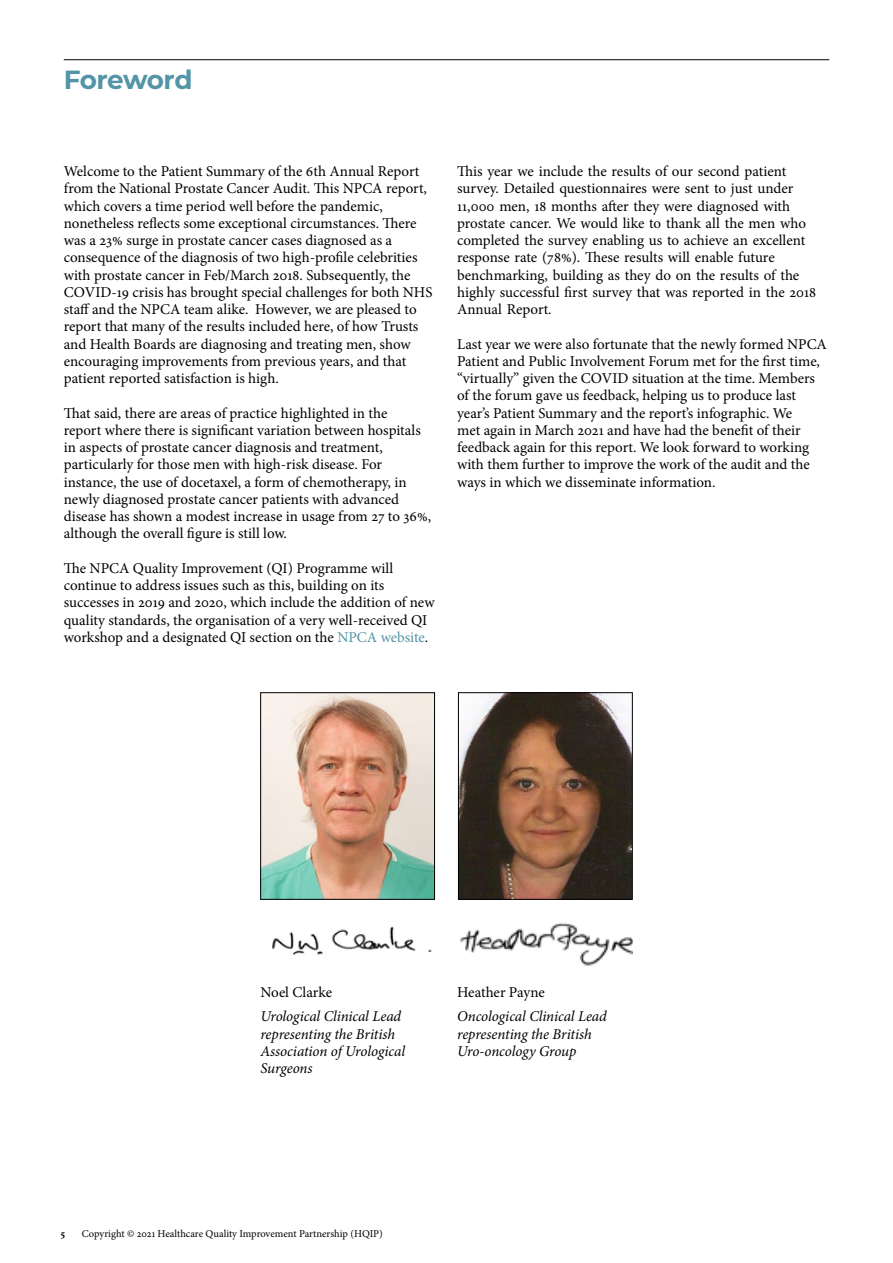
<style>
.page{position:relative;width:893px;height:1263px;background:#fff}
.page>*{position:absolute;margin:0;border:0;box-sizing:border-box;transform-origin:0 0}
.heading_1{font:700 26.25px "Montserrat";letter-spacing:-.02em;color:#5394a7}
.Normal_Para{font:15px/17.2px "Minion Pro";color:#000}
.Normal_Wider{font:15px/17.2px "Minion Pro";color:#000}
.Normal_Italic{font:italic 15px/17.2px "Minion Pro";letter-spacing:-.01em;color:#000}
.t1{font:10.5px "Minion Pro";letter-spacing:-.005em;color:#000}
.t2{font:700 10.5px "Minion Pro";color:#000}
.s1{color:#5394a7}
</style>
<div class="page">
<hr style="left:64px;top:59px;width:765px;height:1px;background:#000">
<img style="left:460px;top:694px;width:170px;height:203px">
<div style="left:458px;top:692px;width:174px;height:207px;border:1px solid #000"></div>
<img style="left:262px;top:694px;width:171px;height:203px">
<div style="left:260px;top:692px;width:175px;height:207px;border:1px solid #000"></div>
<img style="left:272px;top:926px;width:160px;height:29px">
<img style="left:460px;top:922px;width:172px;height:44px">
<p class="heading_1" style="left:64px;top:61px;width:130px">Foreword</p>
<p class="Normal_Para" style="left:64px;top:163px;width:370px">Welcome to the Patient Summary of the 6th Annual Report from the National Prostate Cancer Audit. This NPCA report, which covers a time period well before the pandemic, nonetheless reflects some exceptional circumstances. There was a 23% surge in prostate cancer cases diagnosed as a consequence of the diagnosis of two high-profile celebrities with prostate cancer in Feb/March 2018. Subsequently, the COVID-19 crisis has brought special challenges for both NHS staff and the NPCA team alike. However, we are pleased to report that many of the results included here, of how Trusts and Health Boards are diagnosing and treating men, show encouraging improvements from previous years, and that patient reported satisfaction is high.</p>
<p class="Normal_Para" style="left:64px;top:404px;width:369px">That said, there are areas of practice highlighted in the<br>report where there is significant variation between hospitals in aspects of prostate cancer diagnosis and treatment, particularly for those men with high-risk disease. For instance, the use of docetaxel, a form of chemotherapy, in newly diagnosed prostate cancer patients with advanced disease has shown a modest increase in usage from 27 to 36%, although the overall figure is still low.</p>
<p class="Normal_Para" style="left:64px;top:559px;width:372px">The NPCA Quality Improvement (QI) Programme will continue to address issues such as this, building on its successes in 2019 and 2020, which include the addition of new quality standards, the organisation of a very well-received QI workshop and a designated QI section on the <span class="s1">NPCA website</span>.</p>
<p class="Normal_Wider" style="left:457px;top:163px;width:361px">This year we include the results of our second patient survey. Detailed questionnaires were sent to just under 11,000 men, 18 months after they were diagnosed with prostate cancer. We would like to thank all the men who completed the survey enabling us to achieve an excellent response rate (78%). These results will enable future benchmarking, building as they do on the results of the highly successful first survey that was reported in the 2018<br>Annual Report.</p>
<p class="Normal_Para" style="left:457px;top:335px;width:371px">Last year we were also fortunate that the newly formed NPCA Patient and Public Involvement Forum met for the first time, “virtually” given the COVID situation at the time. Members of the forum gave us feedback, helping us to produce last year’s Patient Summary and the report’s infographic. We<br>met again in March 2021 and have had the benefit of their feedback again for this report. We look forward to working with them further to improve the work of the audit and the ways in which we disseminate information.</p>
<p class="Normal_Para" style="left:260px;top:983px;width:73px">Noel Clarke</p>
<p class="Normal_Italic" style="left:260px;top:1008px;width:146px">Urological Clinical Lead representing the British<br>Association of Urological<br>Surgeons</p>
<p class="Normal_Para" style="left:457px;top:983px;width:89px">Heather Payne</p>
<p class="Normal_Italic" style="left:457px;top:1008px;width:151px">Oncological Clinical Lead representing the British<br>Uro-oncology Group</p>
<p class="t2" style="left:61px;top:1226px;width:6px">5</p>
<p class="t1" style="left:82px;top:1226px;width:303px">Copyright © 2021 Healthcare Quality Improvement Partnership (HQIP)</p>
</div>
